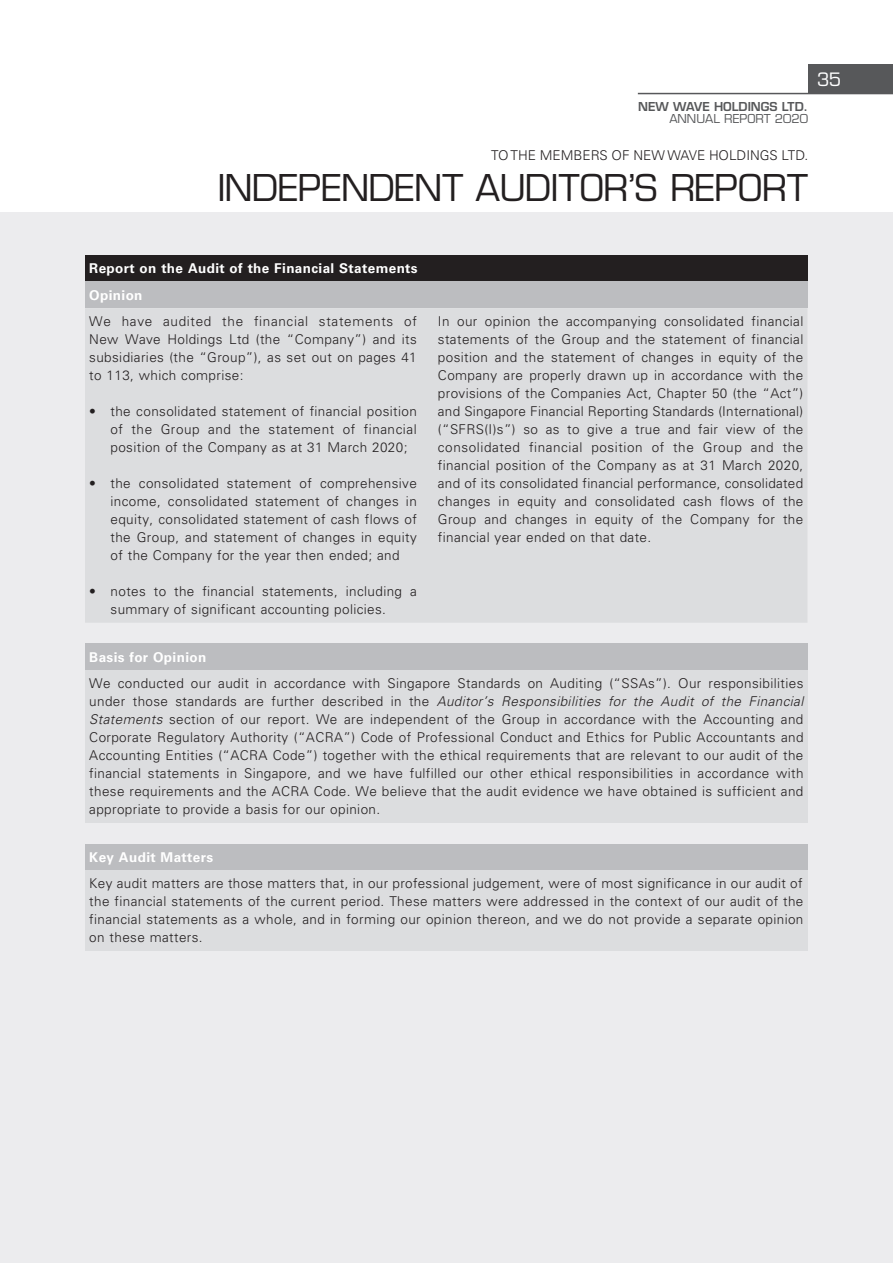
<style>
.page{position:relative;width:893px;height:1263px;background:#fff}
.page>*{position:absolute;margin:0;border:0;box-sizing:border-box;transform-origin:0 0}
.t1{font:36px "Eurostile LT Std";letter-spacing:-.01em;color:#231f20}
.t2{font:18px "Eurostile LT Std";color:#fff}
._50_E_Table_Text{font:300 13.5px/18px "Univers LT Std";letter-spacing:.03em;color:#231f20;text-align:justify}
._50_E_Table_Text-2{font:700 13.5px "Univers LT Std";letter-spacing:.03em;color:#fff}
._50_E_Table_Text-3{font:300 13.5px "Univers LT Std";color:#231f20}
.t3{font:600 12px "Eurostile LT Std";color:#57585a}
.t4{font:12px "Eurostile LT Std";color:#57585a}
.s1{font-style:italic}
</style>
<div class="page">
<div style="left:0;top:213px;width:893px;height:1050px;background:#ececee"></div>
<div style="left:85px;top:255px;width:722px;height:27px;background:#231f20"></div>
<div style="left:85px;top:282px;width:722px;height:26px;background:#bcbdc0"></div>
<div style="left:85px;top:308px;width:722px;height:315px;background:#dcdddf"></div>
<div style="left:85px;top:644px;width:722px;height:26px;background:#bcbdc0"></div>
<div style="left:85px;top:670px;width:722px;height:153px;background:#dcdddf"></div>
<div style="left:85px;top:844px;width:722px;height:26px;background:#bcbdc0"></div>
<div style="left:85px;top:870px;width:722px;height:81px;background:#dcdddf"></div>
<div style="left:808px;top:64px;width:85px;height:30px;background:#57585a"></div>
<hr style="left:638px;top:93px;width:255px;height:1px;background:#57585a">
<p class="t3" style="left:638px;top:99px;width:171px">NEW WAVE HOLDINGS LTD.</p>
<p class="t4" style="left:669px;top:111px;width:140px">ANNUAL REPORT 2020</p>
<p class="t2" style="left:817px;top:69px;width:26px">35</p>
<p class="_50_E_Table_Text-3" style="left:491px;top:147px;width:318px">TO THE MEMBERS OF NEW WAVE HOLDINGS LTD.</p>
<h1 class="t1" style="left:217px;top:166px;width:592px">INDEPENDENT AUDITOR’S REPORT</h1>
<p class="_50_E_Table_Text-2" style="left:89px;top:260px;width:330px">Report on the Audit of the Financial Statements</p>
<p class="_50_E_Table_Text-2" style="left:89px;top:287px;width:55px">Opinion</p>
<p class="_50_E_Table_Text" style="left:89px;top:312px;width:329px">We have audited the financial statements of New Wave Holdings Ltd (the “Company”) and its subsidiaries (the “Group”), as set out on pages 41 to 113, which comprise:</p>
<p class="_50_E_Table_Text" style="left:111px;top:402px;width:308px;text-indent:-21px">• the consolidated statement of financial position of the Group and the statement of financial position of the Company as at 31 March 2020;</p>
<p class="_50_E_Table_Text" style="left:111px;top:474px;width:308px;text-indent:-21px">• the consolidated statement of comprehensive income, consolidated statement of changes in equity, consolidated statement of cash flows of the Group, and statement of changes in equity of the Company for the year then ended; and</p>
<p class="_50_E_Table_Text" style="left:111px;top:582px;width:308px;text-indent:-21px">• notes to the financial statements, including a summary of significant accounting policies.</p>
<p class="_50_E_Table_Text" style="left:438px;top:312px;width:367px">In our opinion the accompanying consolidated financial statements of the Group and the statement of financial position and the statement of changes in equity of the Company are properly drawn up in accordance with the provisions of the Companies Act, Chapter 50 (the “Act”) and Singapore Financial Reporting Standards (International) (“SFRS(I)s”) so as to give a true and fair view of the consolidated financial position of the Group and the financial position of the Company as at 31 March 2020, and of its consolidated financial performance, consolidated changes in equity and consolidated cash flows of the Group and changes in equity of the Company for the financial year ended on that date.</p>
<p class="_50_E_Table_Text-2" style="left:89px;top:649px;width:119px">Basis for Opinion</p>
<p class="_50_E_Table_Text" style="left:89px;top:674px;width:716px">We conducted our audit in accordance with Singapore Standards on Auditing (“SSAs”). Our responsibilities under those standards are further described in the <span class="s1">Auditor’s Responsibilities for the Audit of the Financial Statements</span> section of our report. We are independent of the Group in accordance with the Accounting and Corporate Regulatory Authority (“ACRA”) Code of Professional Conduct and Ethics for Public Accountants and Accounting Entities (“ACRA Code”) together with the ethical requirements that are relevant to our audit of the financial statements in Singapore, and we have fulfilled our other ethical responsibilities in accordance with these requirements and the ACRA Code. We believe that the audit evidence we have obtained is sufficient and appropriate to provide a basis for our opinion.</p>
<p class="_50_E_Table_Text-2" style="left:89px;top:849px;width:125px">Key Audit Matters</p>
<p class="_50_E_Table_Text" style="left:89px;top:874px;width:716px">Key audit matters are those matters that, in our professional judgement, were of most significance in our audit of the financial statements of the current period. These matters were addressed in the context of our audit of the financial statements as a whole, and in forming our opinion thereon, and we do not provide a separate opinion on these matters.</p>
</div>
